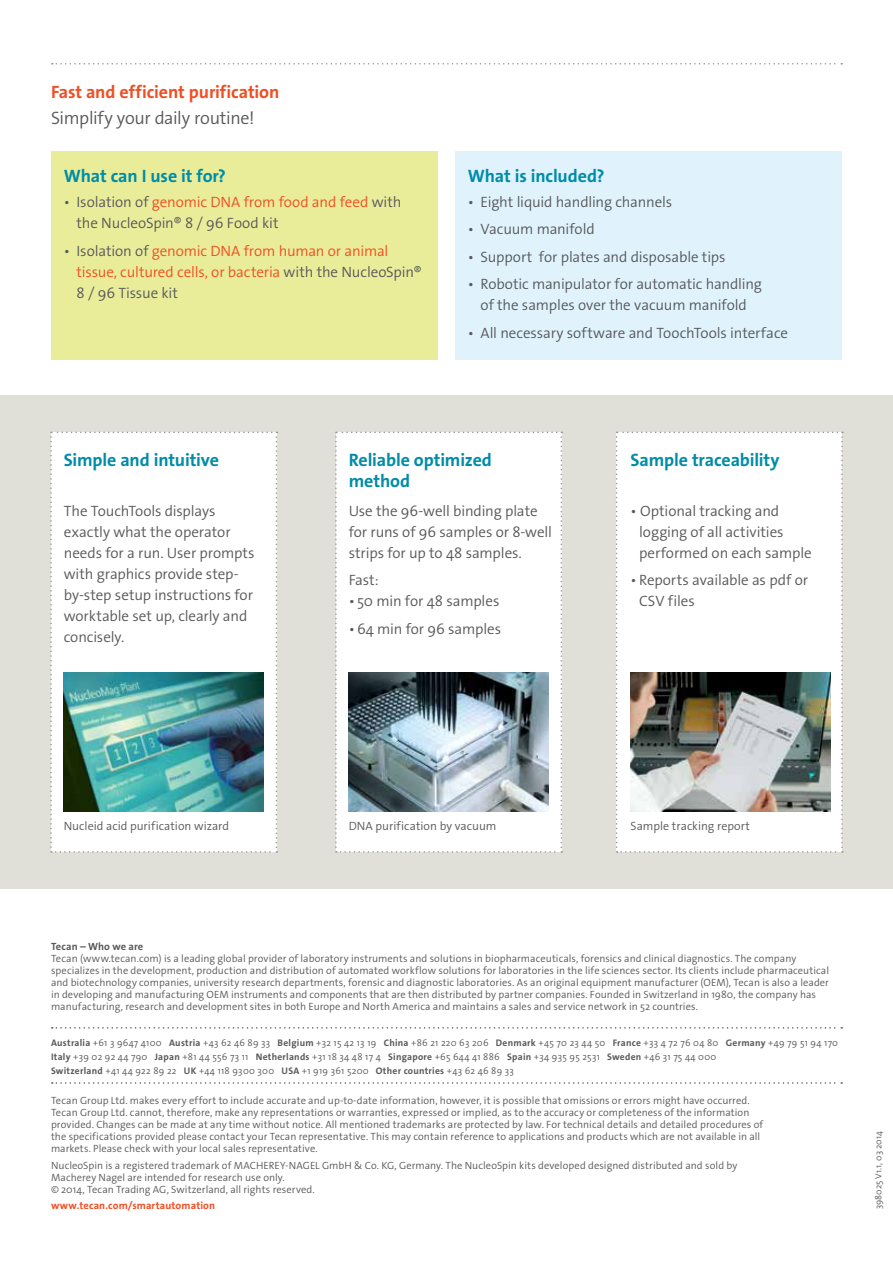
<style>
.page{position:relative;width:893px;height:1263px;background:#fff}
.page>*{position:absolute;margin:0;border:0;box-sizing:border-box;transform-origin:0 0}
.t1{font:700 18px/21px "The Sans Os F";letter-spacing:-.01em;color:#008ca7}
.t2{font:700 18px "The Sans Os F";letter-spacing:-.005em;color:#f04e23}
.t3{font:300 18px "The Sans Os F";letter-spacing:-.02em;color:#58595b}
.t4{font:300 15px/21px "The Sans Os F";letter-spacing:-.005em;color:#58595b}
.t5{font:300 15px/21px "The Sans Os F";letter-spacing:-.01em;color:#f04e23}
.t6{font:300 12px "The Sans Os F";letter-spacing:.005em;color:#58595b}
.t7{font:300 10.5px/12px "The Sans Os F";letter-spacing:.005em;color:#58595b}
.t8{font:700 10.5px "The Sans Os F";letter-spacing:.015em;color:#f04e23}
.t9{font:700 10.5px "The Sans Os F";letter-spacing:.01em;color:#58595b}
.t10{font:300 9.6px/14.1px "The Sans Os F";letter-spacing:.025em;color:#58595b}
.t11{font:300 9px "The Sans Os F";letter-spacing:.01em;color:#58595b}
.s1{color:#f04e23}
.s2{color:#58595b}
.s3{font-weight:700}
</style>
<div class="page">
<div style="left:0;top:395px;width:893px;height:494px;background:#e1e0d8"></div>
<div style="left:50px;top:432px;width:227px;height:421px;background:#fff"></div>
<div style="left:335px;top:432px;width:227px;height:421px;background:#fff"></div>
<div style="left:616px;top:432px;width:227px;height:421px;background:#fff"></div>
<img style="left:64px;top:672px;width:200px;height:139px">
<img style="left:349px;top:672px;width:200px;height:139px">
<img style="left:631px;top:672px;width:199px;height:139px">
<svg style="left:52px;top:63px;width:790px;height:2px"></svg>
<div style="left:455px;top:152px;width:387px;height:208px;background:#e0f3fd"></div>
<div style="left:51px;top:152px;width:387px;height:208px;background:#e9ed9a"></div>
<svg style="left:52px;top:1027px;width:790px;height:1px"></svg>
<svg style="left:52px;top:1082px;width:790px;height:2px"></svg>
<h1 class="t2" style="left:51px;top:81px;width:230px">Fast and efficient purification</h1>
<h1 class="t3" style="left:51px;top:106px;width:205px">Simplify your daily routine!</h1>
<h1 class="t1" style="left:64px;top:165px;width:164px">What can I use it for?</h1>
<h2 class="t4" style="left:77px;top:192px;width:326px;text-indent:-13px">• Isolation of <span class="s1">genomic DNA from food and feed</span> with the NucleoSpin® 8 / 96 Food kit</h2>
<h2 class="t5" style="left:77px;top:240px;width:347px;text-indent:-13px"><span class="s2">• Isolation of</span> genomic DNA from human or animal tissue, cultured cells, or bacteria <span class="s2">with the NucleoSpin®<br>8 / 96 Tissue kit</span></h2>
<h1 class="t1" style="left:468px;top:165px;width:138px">What is included?</h1>
<h2 class="t4" style="left:468px;top:192px;width:206px">• Eight liquid handling channels</h2>
<h2 class="t4" style="left:468px;top:219px;width:129px">• Vacuum manifold</h2>
<h2 class="t4" style="left:468px;top:246px;width:259px">• Support for plates and disposable tips</h2>
<h2 class="t4" style="left:468px;top:274px;width:296px;text-align:center">• Robotic manipulator for automatic handling of the samples over the vacuum manifold</h2>
<h2 class="t4" style="left:468px;top:322px;width:322px">• All necessary software and ToochTools interface</h2>
<h1 class="t1" style="left:64px;top:449px;width:157px">Simple and intuitive</h1>
<h2 class="t4" style="left:64px;top:501px;width:192px">The TouchTools displays exactly what the operator needs for a run. User prompts with graphics provide step&shy;by-step setup instructions for worktable set up, clearly and concisely.</h2>
<h1 class="t1" style="left:349px;top:449px;width:145px">Reliable optimized method</h1>
<h2 class="t4" style="left:349px;top:501px;width:205px">Use the 96-well binding plate for runs of 96 samples or 8-well strips for up to 48 samples.</h2>
<h2 class="t4" style="left:349px;top:570px;width:32px">Fast:</h2>
<h2 class="t4" style="left:349px;top:591px;width:152px">• 50 min for 48 samples</h2>
<h2 class="t4" style="left:349px;top:618px;width:154px">• 64 min for 96 samples</h2>
<h1 class="t1" style="left:631px;top:449px;width:151px">Sample traceability</h1>
<h2 class="t4" style="left:639px;top:501px;width:174px;text-indent:-9px">• Optional tracking and logging of all activities performed on each sample</h2>
<h2 class="t4" style="left:639px;top:570px;width:170px;text-indent:-9px">• Reports available as pdf or<br>CSV files</h2>
<p class="t6" style="left:64px;top:818px;width:167px">Nucleid acid purification wizard</p>
<p class="t6" style="left:349px;top:818px;width:149px">DNA purification by vacuum</p>
<p class="t6" style="left:631px;top:818px;width:121px">Sample tracking report</p>
<p class="t9" style="left:51px;top:940px;width:94px">Tecan – Who we are</p>
<p class="t7" style="left:51px;top:952px;width:779px">Tecan (www.tecan.com) is a leading global provider of laboratory instruments and solutions in biopharmaceuticals, forensics and clinical diagnostics. The company specializes in the development, production and distribution of automated workflow solutions for laboratories in the life sciences sector. Its clients include pharmaceutical and biotechnology companies, university research departments, forensic and diagnostic laboratories. As an original equipment manufacturer (OEM), Tecan is also a leader in developing and manufacturing OEM instruments and components that are then distributed by partner companies. Founded in Switzerland in 1980, the company has manufacturing, research and development sites in both Europe and North America and maintains a sales and service network in 52 countries.</p>
<p class="t10" style="left:51px;top:1035px;width:789px"><span class="s3">Australia</span> +61 3 9647 4100 <span class="s3">Austria</span> +43 62 46 89 33 <span class="s3">Belgium</span> +32 15 42 13 19 <span class="s3">China</span> +86 21 220 63 206 <span class="s3">Denmark</span> +45 70 23 44 50 <span class="s3">France</span> +33 4 72 76 04 80 <span class="s3">Germany</span> +49 79 51 94 170<br><span class="s3">Italy</span> +39 02 92 44 790 <span class="s3">Japan</span> +81 44 556 73 11 <span class="s3">Netherlands</span> +31 18 34 48 17 4 <span class="s3">Singapore</span> +65 644 41 886 <span class="s3">Spain</span> +34 935 95 2531 <span class="s3">Sweden</span> +46 31 75 44 000<br><span class="s3">Switzerland</span> +41 44 922 89 22 <span class="s3">UK</span> +44 118 9300 300 <span class="s3">USA</span> +1 919 361 5200 <span class="s3">Other countries</span> +43 62 46 89 33</p>
<p class="t7" style="left:51px;top:1095px;width:714px">Tecan Group Ltd. makes every effort to include accurate and up-to-date information, however, it is possible that omissions or errors might have occurred.<br>Tecan Group Ltd. cannot, therefore, make any representations or warranties, expressed or implied, as to the accuracy or completeness of the information provided. Changes can be made at any time without notice. All mentioned trademarks are protected by law. For technical details and detailed procedures of the specifications provided please contact your Tecan representative. This may contain reference to applications and products which are not available in all markets. Please check with your local sales representative.</p>
<p class="t7" style="left:51px;top:1159px;width:688px">NucleoSpin is a registered trademark of MACHEREY-NAGEL GmbH &amp; Co. KG, Germany. The NucleoSpin kits developed designed distributed and sold by<br>Macherey Nagel are intended for research use only.<br>© 2014, Tecan Trading AG, Switzerland, all rights reserved.</p>
<p class="t8" style="left:51px;top:1199px;width:166px">www.tecan.com/smartautomation</p>
<p class="t11" style="left:873px;top:1209px;width:80px;rotate:-90deg">398025 V1.1, 03 2014</p>
</div>
